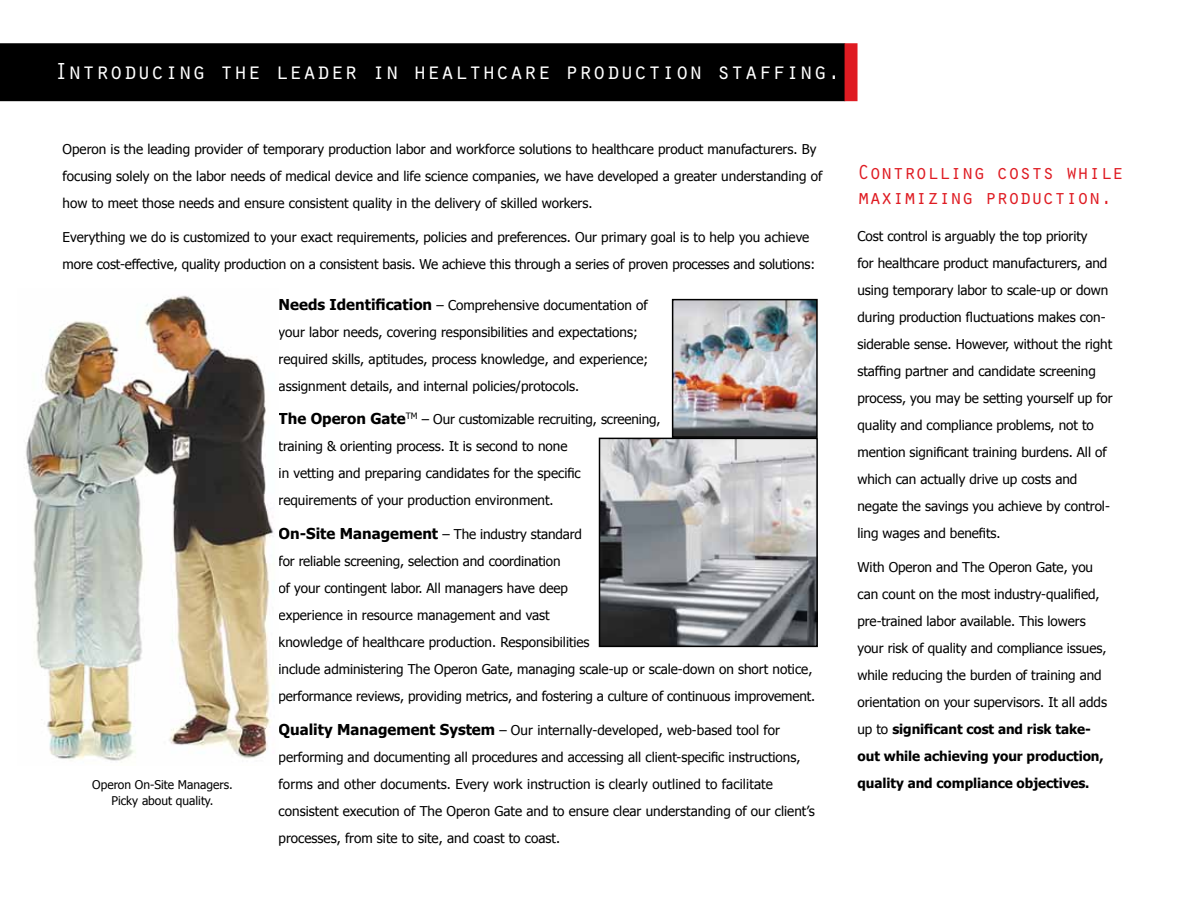
<style>
.page{position:relative;width:1188px;height:918px;background:#fff}
.page>*{position:absolute;margin:0;border:0;box-sizing:border-box;transform-origin:0 0}
.t1{font:24px "Orator Std";letter-spacing:-.025em;color:#fff}
.t2{font:21px/25.2px "Orator Std";letter-spacing:-.05em;color:#df1b22}
.t3{font:13.5px/27px "Tahoma";letter-spacing:-.005em;color:#000}
.t4{font:12px/16.5px "Tahoma";color:#000;text-align:center}
.s1{font-weight:700;font-size:15px}
.s2{font-weight:700}
</style>
<div class="page">
<div style="left:1px;top:44px;width:843px;height:56px;background:#000"></div>
<div style="left:0;top:43px;width:845px;height:58px;border:2px solid #000"></div>
<div style="left:845px;top:43px;width:13px;height:58px;background:#df1b22;border:2px solid #df1b22"></div>
<img style="left:26px;top:295px;width:248px;height:468px">
<img style="left:602px;top:441px;width:213px;height:203px">
<div style="left:599px;top:438px;width:219px;height:209px;border:2px solid #000"></div>
<img style="left:675px;top:302px;width:140px;height:133px">
<div style="left:672px;top:299px;width:146px;height:139px;border:2px solid #000"></div>
<h1 class="t1" style="left:54px;top:54px;width:789px">Introducing the leader in healthcare production staffing.</h1>
<p class="t3" style="left:63px;top:135px;width:761px">Operon is the leading provider of temporary production labor and workforce solutions to healthcare product manufacturers. By focusing solely on the labor needs of medical device and life science companies, we have developed a greater understanding of how to meet those needs and ensure consistent quality in the delivery of skilled workers.</p>
<p class="t3" style="left:63px;top:223px;width:754px">Everything we do is customized to your exact requirements, policies and preferences. Our primary goal is to help you achieve more cost-effective, quality production on a consistent basis. We achieve this through a series of proven processes and solutions:</p>
<p class="t3" style="left:279px;top:291px;width:371px"><span class="s1">Needs Identification</span> – Comprehensive documentation of your labor needs, covering responsibilities and expectations; required skills, aptitudes, process knowledge, and experience; assignment details, and internal policies/protocols.</p>
<p class="t3" style="left:279px;top:405px;width:384px"><span class="s1">The Operon Gate</span><sup>TM</sup> – Our customizable recruiting, screening, training &amp; orienting process. It is second to none<br>in vetting and preparing candidates for the specific requirements of your production environment.</p>
<p class="t3" style="left:279px;top:520px;width:538px"><span class="s1">On-Site Management</span> – The industry standard<br>for reliable screening, selection and coordination<br>of your contingent labor. All managers have deep<br>experience in resource management and vast<br>knowledge of healthcare production. Responsibilities<br>include administering The Operon Gate, managing scale-up or scale-down on short notice, performance reviews, providing metrics, and fostering a culture of continuous improvement.</p>
<p class="t3" style="left:279px;top:716px;width:538px"><span class="s1">Quality Management System</span> – Our internally-developed, web-based tool for performing and documenting all procedures and accessing all client-specific instructions, forms and other documents. Every work instruction is clearly outlined to facilitate consistent execution of The Operon Gate and to ensure clear understanding of our client’s processes, from site to site, and coast to coast.</p>
<p class="t4" style="left:92px;top:776px;width:142px">Operon On-Site Managers.<br>Picky about quality.</p>
<h2 class="t2" style="left:858px;top:159px;width:268px">Controlling costs while maximizing production.</h2>
<p class="t3" style="left:858px;top:222px;width:257px">Cost control is arguably the top priority<br>for healthcare product manufacturers, and using temporary labor to scale-up or down during production fluctuations makes con&shy;siderable sense. However, without the right staffing partner and candidate screening process, you may be setting yourself up for quality and compliance problems, not to mention significant training burdens. All of which can actually drive up costs and negate the savings you achieve by control&shy;ling wages and benefits.</p>
<p class="t3" style="left:858px;top:553px;width:251px">With Operon and The Operon Gate, you can count on the most industry-qualified, pre-trained labor available. This lowers your risk of quality and compliance issues, while reducing the burden of training and orientation on your supervisors. It all adds up to <span class="s2">significant cost and risk take&shy;out while achieving your production, quality and compliance objectives.</span></p>
</div>
